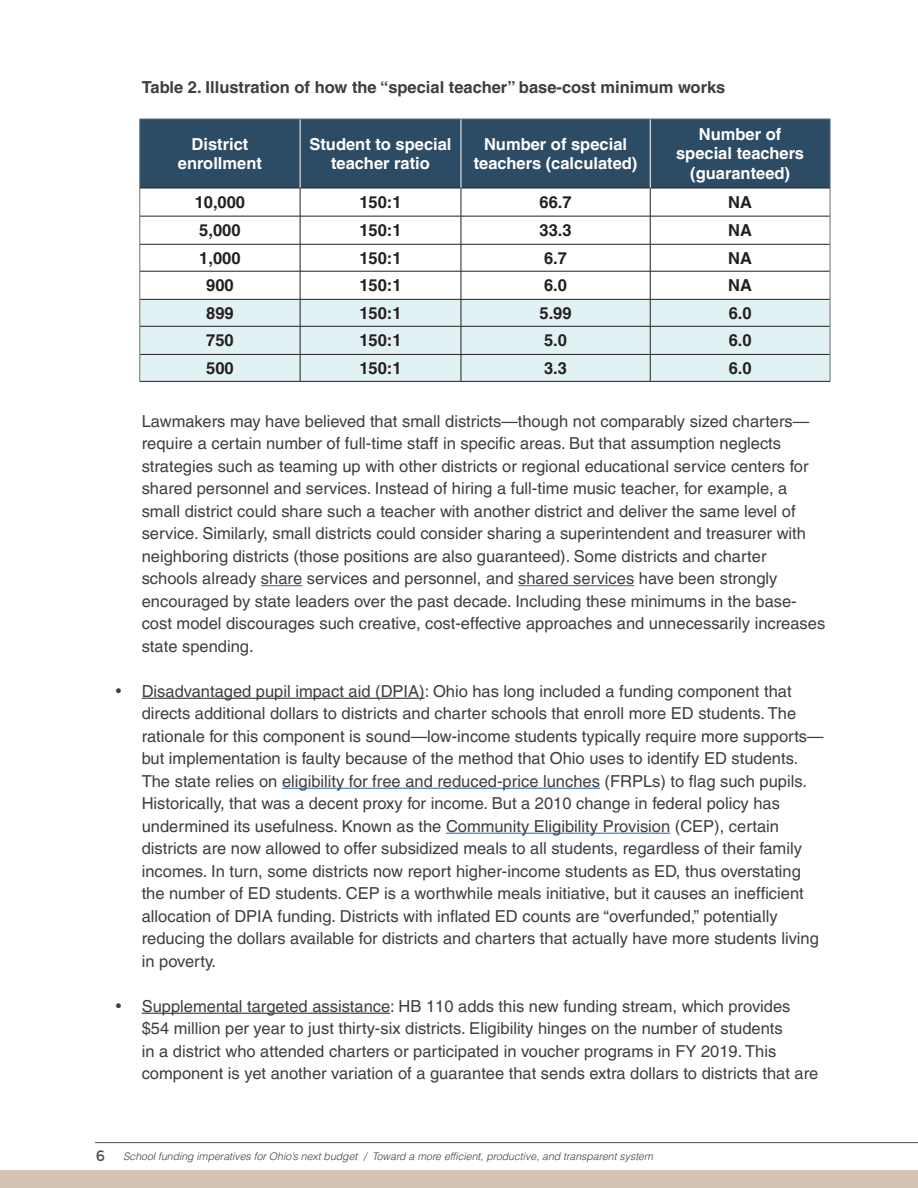
<style>
.page{position:relative;width:918px;height:1188px;background:#fff}
.page>*{position:absolute;margin:0;border:0;box-sizing:border-box;transform-origin:0 0}
.t1{font:16.5px/22.5px "Helvetica LT Pro";color:#3e3e3f}
.t2{font:700 16.5px/19.8px "Helvetica LT Pro";color:#fff;text-align:center}
.t3{font:700 16.5px "Helvetica LT Pro";color:#231f20}
.t4{font:700 16.5px "Helvetica LT Pro";color:#3e3e3f}
.t5{font:italic 300 10.5px "Helvetica LT Pro";color:#3e3e3f}
.s1{font-family:"Montserrat";font-weight:400;font-style:normal;font-size:15px;color:#574a57}
</style>
<div class="page">
<div style="left:0;top:1170px;width:918px;height:18px;background:#d5c4b4"></div>
<hr style="left:95px;top:1142px;width:823px;height:1px;background:#574a57">
<div style="left:141px;top:120px;width:689px;height:68px;background:#2c4c66"></div>
<div style="left:141px;top:300px;width:689px;height:81px;background:#e2f1f3"></div>
<hr style="left:140px;top:188px;width:160px;height:1px;background:#231f20">
<hr style="left:300px;top:188px;width:161px;height:1px;background:#231f20">
<hr style="left:461px;top:188px;width:189px;height:1px;background:#231f20">
<hr style="left:650px;top:188px;width:180px;height:1px;background:#231f20">
<hr style="left:140px;top:216px;width:160px;height:1px;background:#231f20">
<hr style="left:300px;top:216px;width:161px;height:1px;background:#231f20">
<hr style="left:461px;top:216px;width:189px;height:1px;background:#231f20">
<hr style="left:650px;top:216px;width:180px;height:1px;background:#231f20">
<hr style="left:140px;top:244px;width:160px;height:1px;background:#231f20">
<hr style="left:300px;top:244px;width:161px;height:1px;background:#231f20">
<hr style="left:461px;top:244px;width:189px;height:1px;background:#231f20">
<hr style="left:650px;top:244px;width:180px;height:1px;background:#231f20">
<hr style="left:140px;top:271px;width:160px;height:1px;background:#231f20">
<hr style="left:300px;top:271px;width:161px;height:1px;background:#231f20">
<hr style="left:461px;top:271px;width:189px;height:1px;background:#231f20">
<hr style="left:650px;top:271px;width:180px;height:1px;background:#231f20">
<hr style="left:140px;top:299px;width:160px;height:1px;background:#231f20">
<hr style="left:300px;top:299px;width:161px;height:1px;background:#231f20">
<hr style="left:461px;top:299px;width:189px;height:1px;background:#231f20">
<hr style="left:650px;top:299px;width:180px;height:1px;background:#231f20">
<hr style="left:140px;top:326px;width:160px;height:1px;background:#231f20">
<hr style="left:300px;top:326px;width:161px;height:1px;background:#231f20">
<hr style="left:461px;top:326px;width:189px;height:1px;background:#231f20">
<hr style="left:650px;top:326px;width:180px;height:1px;background:#231f20">
<hr style="left:140px;top:354px;width:160px;height:1px;background:#231f20">
<hr style="left:300px;top:354px;width:161px;height:1px;background:#231f20">
<svg style="left:300px;top:188px;width:1px;height:193px"></svg>
<hr style="left:461px;top:354px;width:189px;height:1px;background:#231f20">
<svg style="left:461px;top:188px;width:1px;height:193px"></svg>
<hr style="left:650px;top:354px;width:180px;height:1px;background:#231f20">
<svg style="left:650px;top:188px;width:1px;height:193px"></svg>
<svg style="left:140px;top:188px;width:1px;height:193px"></svg>
<svg style="left:830px;top:188px;width:1px;height:193px"></svg>
<hr style="left:140px;top:381px;width:160px;height:1px;background:#231f20">
<hr style="left:300px;top:381px;width:161px;height:1px;background:#231f20">
<hr style="left:461px;top:381px;width:189px;height:1px;background:#231f20">
<hr style="left:650px;top:381px;width:180px;height:1px;background:#231f20">
<hr style="left:300px;top:119px;width:1px;height:69px;background:#fff">
<hr style="left:461px;top:119px;width:1px;height:69px;background:#fff">
<hr style="left:650px;top:119px;width:1px;height:69px;background:#fff">
<hr style="left:140px;top:119px;width:160px;height:1px;background:#5e7289">
<hr style="left:140px;top:119px;width:1px;height:69px;background:#5e7289">
<hr style="left:300px;top:119px;width:161px;height:1px;background:#5e7289">
<hr style="left:461px;top:119px;width:189px;height:1px;background:#5e7289">
<hr style="left:650px;top:119px;width:180px;height:1px;background:#5e7289">
<hr style="left:830px;top:119px;width:1px;height:69px;background:#5e7289">
<hr style="left:261px;top:585px;width:41px;height:1px;background:#2865b1">
<hr style="left:518px;top:585px;width:116px;height:1px;background:#2865b1">
<hr style="left:142px;top:698px;width:283px;height:1px;background:#231f20">
<hr style="left:282px;top:788px;width:318px;height:1px;background:#2865b1">
<hr style="left:446px;top:833px;width:224px;height:1px;background:#2865b1">
<hr style="left:142px;top:1013px;width:248px;height:1px;background:#231f20">
<p class="t4" style="left:142px;top:77px;width:585px">Table 2. Illustration of how the “special teacher” base-cost minimum works</p>
<p class="t2" style="left:178px;top:134px;width:86px">District enrollment</p>
<p class="t2" style="left:309px;top:134px;width:144px">Student to special teacher ratio</p>
<p class="t2" style="left:474px;top:134px;width:165px">Number of special teachers (calculated)</p>
<p class="t2" style="left:676px;top:124px;width:129px">Number of special teachers (guaranteed)</p>
<p class="t3" style="left:195px;top:192px;width:52px">10,000</p>
<p class="t3" style="left:359px;top:192px;width:44px">150:1</p>
<p class="t3" style="left:540px;top:192px;width:34px">66.7</p>
<p class="t3" style="left:728px;top:192px;width:25px">NA</p>
<p class="t3" style="left:199px;top:220px;width:43px">5,000</p>
<p class="t3" style="left:359px;top:220px;width:44px">150:1</p>
<p class="t3" style="left:540px;top:220px;width:34px">33.3</p>
<p class="t3" style="left:728px;top:220px;width:25px">NA</p>
<p class="t3" style="left:199px;top:248px;width:43px">1,000</p>
<p class="t3" style="left:359px;top:248px;width:44px">150:1</p>
<p class="t3" style="left:544px;top:248px;width:24px">6.7</p>
<p class="t3" style="left:728px;top:248px;width:25px">NA</p>
<p class="t3" style="left:206px;top:275px;width:29px">900</p>
<p class="t3" style="left:359px;top:275px;width:44px">150:1</p>
<p class="t3" style="left:544px;top:275px;width:24px">6.0</p>
<p class="t3" style="left:728px;top:275px;width:25px">NA</p>
<p class="t3" style="left:206px;top:303px;width:29px">899</p>
<p class="t3" style="left:359px;top:303px;width:44px">150:1</p>
<p class="t3" style="left:540px;top:303px;width:34px">5.99</p>
<p class="t3" style="left:729px;top:303px;width:24px">6.0</p>
<p class="t3" style="left:206px;top:330px;width:29px">750</p>
<p class="t3" style="left:359px;top:330px;width:44px">150:1</p>
<p class="t3" style="left:544px;top:330px;width:24px">5.0</p>
<p class="t3" style="left:729px;top:330px;width:24px">6.0</p>
<p class="t3" style="left:206px;top:358px;width:29px">500</p>
<p class="t3" style="left:359px;top:358px;width:44px">150:1</p>
<p class="t3" style="left:544px;top:358px;width:24px">3.3</p>
<p class="t3" style="left:729px;top:358px;width:24px">6.0</p>
<p class="t1" style="left:142px;top:409px;width:685px">Lawmakers may have believed that small districts—though not comparably sized charters— require a certain number of full-time staff in specific areas. But that assumption neglects strategies such as teaming up with other districts or regional educational service centers for shared personnel and services. Instead of hiring a full-time music teacher, for example, a small district could share such a teacher with another district and deliver the same level of service. Similarly, small districts could consider sharing a superintendent and treasurer with neighboring districts (those positions are also guaranteed). Some districts and charter schools already share services and personnel, and shared services have been strongly encouraged by state leaders over the past decade. Including these minimums in the base&shy;cost model discourages such creative, cost-effective approaches and unnecessarily increases state spending.</p>
<p class="t1" style="left:142px;top:680px;width:683px;text-indent:-27px">• Disadvantaged pupil impact aid (DPIA): Ohio has long included a funding component that directs additional dollars to districts and charter schools that enroll more ED students. The rationale for this component is sound—low-income students typically require more supports— but implementation is faulty because of the method that Ohio uses to identify ED students.<br>The state relies on eligibility for free and reduced-price lunches (FRPLs) to flag such pupils.<br>Historically, that was a decent proxy for income. But a 2010 change in federal policy has undermined its usefulness. Known as the Community Eligibility Provision (CEP), certain districts are now allowed to offer subsidized meals to all students, regardless of their family incomes. In turn, some districts now report higher-income students as ED, thus overstating the number of ED students. CEP is a worthwhile meals initiative, but it causes an inefficient allocation of DPIA funding. Districts with inflated ED counts are “overfunded,” potentially reducing the dollars available for districts and charters that actually have more students living in poverty.</p>
<p class="t1" style="left:142px;top:995px;width:678px;text-indent:-27px">• Supplemental targeted assistance: HB 110 adds this new funding stream, which provides $54 million per year to just thirty-six districts. Eligibility hinges on the number of students<br>in a district who attended charters or participated in voucher programs in FY 2019. This component is yet another variation of a guarantee that sends extra dollars to districts that are</p>
<p class="t5" style="left:96px;top:1150px;width:559px"><span class="s1">6</span> School funding imperatives for Ohio’s next budget / Toward a more efficient, productive, and transparent system</p>
</div>
